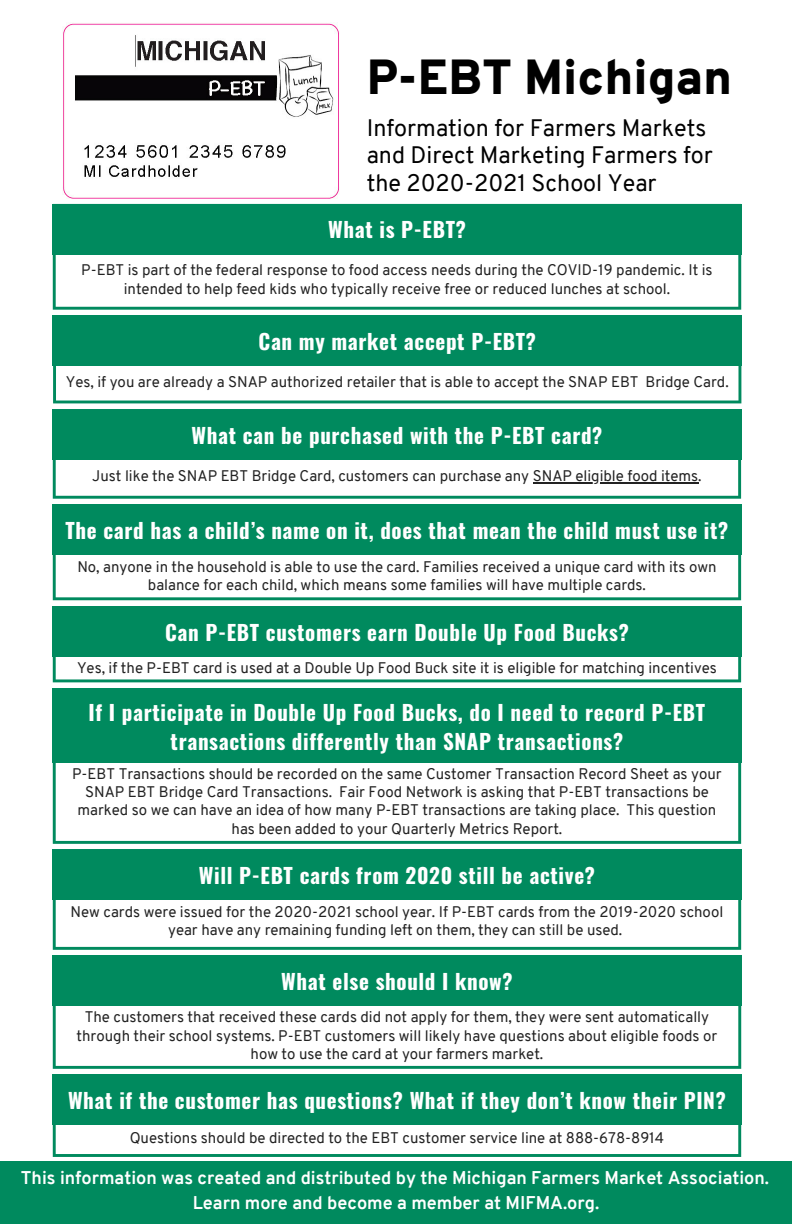
<style>
.page{position:relative;width:792px;height:1224px;background:#fff}
.page>*{position:absolute;margin:0;border:0;box-sizing:border-box;transform-origin:0 0}
.t1{font:900 48px "Overpass";color:#000}
.t2{font:23.3px/27.3px "Overpass";color:#000}
.t3{font:700 21px/29.2px "Oswald";letter-spacing:.03em;color:#fff;text-align:center}
.t4{font:700 18px "Overpass";color:#fff}
.t5{font:15px/18.4px "Overpass";color:#222;text-align:center}
</style>
<div class="page">
<div style="left:0;top:1161px;width:792px;height:63px;background:#008a5e"></div>
<img style="left:63px;top:23px;width:276px;height:176px">
<svg style="left:53px;top:254px;width:688px;height:56px"></svg>
<div style="left:52px;top:204px;width:689px;height:50px;background:#008a5e"></div>
<svg style="left:53px;top:366px;width:688px;height:37px"></svg>
<div style="left:53px;top:316px;width:689px;height:50px;background:#008a5e"></div>
<svg style="left:53px;top:460px;width:688px;height:39px"></svg>
<div style="left:52px;top:409px;width:689px;height:51px;background:#008a5e"></div>
<hr style="left:533px;top:482px;width:165px;height:1px;background:#222">
<svg style="left:53px;top:555px;width:688px;height:45px"></svg>
<div style="left:52px;top:505px;width:689px;height:50px;background:#008a5e"></div>
<svg style="left:53px;top:656px;width:688px;height:26px"></svg>
<div style="left:52px;top:606px;width:689px;height:50px;background:#008a5e"></div>
<svg style="left:53px;top:763px;width:688px;height:81px"></svg>
<div style="left:52px;top:688px;width:690px;height:75px;background:#008a5e"></div>
<svg style="left:53px;top:1006px;width:688px;height:63px"></svg>
<div style="left:52px;top:956px;width:689px;height:50px;background:#008a5e"></div>
<svg style="left:53px;top:1125px;width:688px;height:32px"></svg>
<div style="left:52px;top:1075px;width:689px;height:50px;background:#008a5e"></div>
<svg style="left:53px;top:900px;width:688px;height:50px"></svg>
<div style="left:52px;top:850px;width:689px;height:50px;background:#008a5e"></div>
<p class="t1" style="left:367px;top:58px;width:367px">P-EBT Michigan</p>
<p class="t2" style="left:367px;top:117px;width:341px">Information for Farmers Markets</p>
<p class="t2" style="left:367px;top:144px;width:348px">and Direct Marketing Farmers for the 2020-2021 School Year</p>
<p class="t3" style="left:328px;top:214px;width:139px">What is P-EBT?</p>
<p class="t5" style="left:81px;top:262px;width:633px">P-EBT is part of the federal response to food access needs during the COVID-19 pandemic. It is intended to help feed kids who typically receive free or reduced lunches at school.</p>
<p class="t3" style="left:259px;top:326px;width:279px">Can my market accept P-EBT?</p>
<p class="t5" style="left:66px;top:374px;width:664px">Yes, if you are already a SNAP authorized retailer that is able to accept the SNAP EBT Bridge Card.</p>
<p class="t3" style="left:191px;top:420px;width:413px">What can be purchased with the P-EBT card?</p>
<p class="t5" style="left:92px;top:468px;width:611px">Just like the SNAP EBT Bridge Card, customers can purchase any SNAP eligible food items.</p>
<p class="t3" style="left:66px;top:515px;width:664px">The card has a child’s name on it, does that mean the child must use it?</p>
<p class="t5" style="left:77px;top:559px;width:641px">No, anyone in the household is able to use the card. Families received a unique card with its own balance for each child, which means some families will have multiple cards.</p>
<p class="t3" style="left:165px;top:617px;width:465px">Can P-EBT customers earn Double Up Food Bucks?</p>
<p class="t5" style="left:77px;top:660px;width:641px">Yes, if the P-EBT card is used at a Double Up Food Buck site it is eligible for matching incentives</p>
<p class="t3" style="left:89px;top:697px;width:618px">If I participate in Double Up Food Bucks, do I need to record P-EBT transactions differently than SNAP transactions?</p>
<p class="t5" style="left:72px;top:766px;width:651px">P-EBT Transactions should be recorded on the same Customer Transaction Record Sheet as your SNAP EBT Bridge Card Transactions. Fair Food Network is asking that P-EBT transactions be marked so we can have an idea of how many P-EBT transactions are taking place. This question has been added to your Quarterly Metrics Report.</p>
<p class="t3" style="left:199px;top:860px;width:398px">Will P-EBT cards from 2020 still be active?</p>
<p class="t5" style="left:71px;top:904px;width:654px">New cards were issued for the 2020-2021 school year. If P-EBT cards from the 2019-2020 school year have any remaining funding left on them, they can still be used.</p>
<p class="t3" style="left:281px;top:966px;width:233px">What else should I know?</p>
<p class="t5" style="left:77px;top:1009px;width:642px">The customers that received these cards did not apply for them, they were sent automatically through their school systems. P-EBT customers will likely have questions about eligible foods or how to use the card at your farmers market.</p>
<p class="t3" style="left:68px;top:1085px;width:659px">What if the customer has questions? What if they don’t know their PIN?</p>
<p class="t5" style="left:130px;top:1130px;width:536px">Questions should be directed to the EBT customer service line at 888-678-8914</p>
<p class="t4" style="left:21px;top:1171px;width:750px">This information was created and distributed by the Michigan Farmers Market Association.</p>
<p class="t4" style="left:193px;top:1196px;width:408px">Learn more and become a member at MIFMA.org.</p>
</div>
